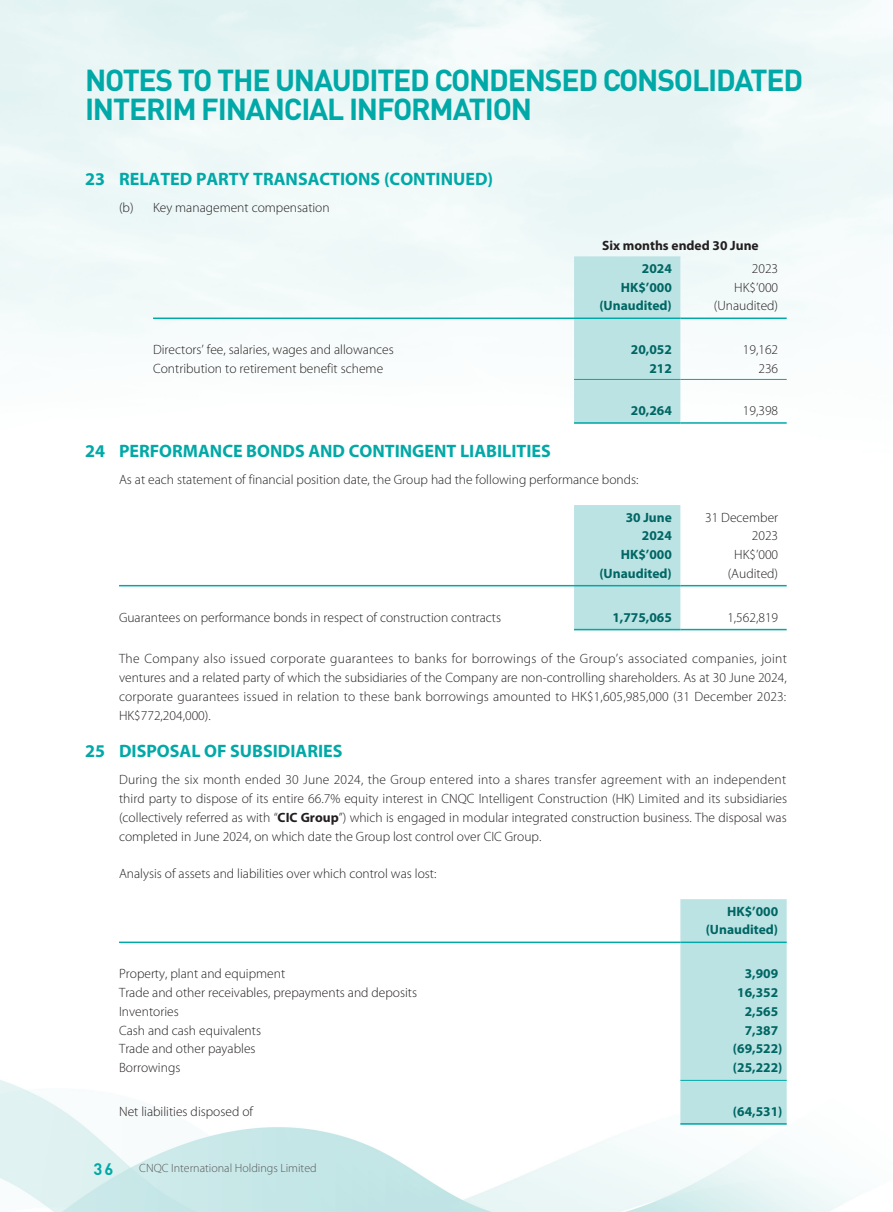
<style>
.page{position:relative;width:893px;height:1212px;background:#fff}
.page>*{position:absolute;margin:0;border:0;box-sizing:border-box;transform-origin:0 0}
.t1{font:700 30px "DIN Pro";letter-spacing:-.04em;color:#00a9a7}
._01_H1{font:700 18px "Myriad Pro";color:#00a9a7}
.t2{font:700 16.5px "DIN Pro";color:#00a9a7}
._00_txt{font:300 13.5px/18.8px "Myriad Pro";color:#231f20;text-align:justify}
._50_Table_txt{font:300 13.5px "Myriad Pro";color:#231f20}
._50_Table_txt-2{font:700 13.5px "Myriad Pro";color:#006663}
._50_Table_txt-3{font:700 13.5px "Myriad Pro";color:#231f20}
.t3{font:300 12px "Myriad Pro";color:#57585a}
.s1{font-weight:700}
</style>
<div class="page">
<img style="left:0;top:0;width:893px;height:1212px">
<div style="left:574px;top:256px;width:106px;height:166px;background:#bce3e4"></div>
<hr style="left:153px;top:317px;width:421px;height:2px;background:#00a9a7">
<hr style="left:574px;top:317px;width:106px;height:2px;background:#00a9a7">
<hr style="left:680px;top:317px;width:107px;height:2px;background:#00a9a7">
<hr style="left:574px;top:379px;width:106px;height:1px;background:#00a9a7">
<hr style="left:680px;top:379px;width:107px;height:1px;background:#00a9a7">
<hr style="left:574px;top:422px;width:106px;height:2px;background:#00a9a7">
<hr style="left:680px;top:422px;width:107px;height:2px;background:#00a9a7">
<div style="left:574px;top:505px;width:106px;height:124px;background:#bce3e4"></div>
<hr style="left:119px;top:585px;width:455px;height:1px;background:#00a9a7">
<hr style="left:574px;top:585px;width:106px;height:1px;background:#00a9a7">
<hr style="left:680px;top:585px;width:107px;height:1px;background:#00a9a7">
<hr style="left:574px;top:629px;width:106px;height:1px;background:#00a9a7">
<hr style="left:680px;top:629px;width:107px;height:1px;background:#00a9a7">
<div style="left:680px;top:899px;width:107px;height:224px;background:#bce3e4"></div>
<hr style="left:119px;top:941px;width:561px;height:2px;background:#00a9a7">
<hr style="left:680px;top:941px;width:107px;height:2px;background:#00a9a7">
<hr style="left:680px;top:1080px;width:107px;height:1px;background:#00a9a7">
<hr style="left:680px;top:1123px;width:107px;height:1px;background:#00a9a7">
<p class="t1" style="left:85px;top:60px;width:720px">NOTES TO THE UNAUDITED CONDENSED CONSOLIDATED</p>
<p class="t1" style="left:85px;top:89px;width:449px">INTERIM FINANCIAL INFORMATION</p>
<p class="_01_H1" style="left:85px;top:167px;width:410px">23 RELATED PARTY TRANSACTIONS (CONTINUED)</p>
<p class="_00_txt" style="left:119px;top:198px;width:212px">(b) Key management compensation</p>
<p class="_50_Table_txt-3" style="left:602px;top:237px;width:158px">Six months ended 30 June</p>
<p class="_50_Table_txt-2" style="left:642px;top:260px;width:31px">2024</p>
<p class="_50_Table_txt" style="left:752px;top:260px;width:28px">2023</p>
<p class="_50_Table_txt-2" style="left:621px;top:278px;width:53px">HK$’000</p>
<p class="_50_Table_txt" style="left:734px;top:279px;width:45px">HK$’000</p>
<p class="_50_Table_txt-2" style="left:599px;top:297px;width:74px">(Unaudited)</p>
<p class="_50_Table_txt" style="left:714px;top:298px;width:66px">(Unaudited)</p>
<p class="_50_Table_txt" style="left:153px;top:342px;width:242px">Directors’ fee, salaries, wages and allowances</p>
<p class="_50_Table_txt-2" style="left:631px;top:341px;width:42px">20,052</p>
<p class="_50_Table_txt" style="left:743px;top:342px;width:37px">19,162</p>
<p class="_50_Table_txt" style="left:153px;top:360px;width:232px">Contribution to retirement benefit scheme</p>
<p class="_50_Table_txt-2" style="left:649px;top:360px;width:24px">212</p>
<p class="_50_Table_txt" style="left:758px;top:360px;width:21px">236</p>
<p class="_50_Table_txt-2" style="left:631px;top:402px;width:42px">20,264</p>
<p class="_50_Table_txt" style="left:743px;top:402px;width:37px">19,398</p>
<p class="_01_H1" style="left:85px;top:439px;width:467px">24 PERFORMANCE BONDS AND CONTINGENT LIABILITIES</p>
<p class="_00_txt" style="left:119px;top:470px;width:521px">As at each statement of financial position date, the Group had the following performance bonds:</p>
<p class="_50_Table_txt-2" style="left:626px;top:508px;width:48px">30 June</p>
<p class="_50_Table_txt-2" style="left:642px;top:527px;width:31px">2024</p>
<p class="_50_Table_txt" style="left:705px;top:509px;width:75px">31 December</p>
<p class="_50_Table_txt" style="left:752px;top:528px;width:28px">2023</p>
<p class="_50_Table_txt-2" style="left:621px;top:546px;width:53px">HK$’000</p>
<p class="_50_Table_txt" style="left:734px;top:546px;width:45px">HK$’000</p>
<p class="_50_Table_txt-2" style="left:599px;top:564px;width:74px">(Unaudited)</p>
<p class="_50_Table_txt" style="left:728px;top:565px;width:52px">(Audited)</p>
<p class="_50_Table_txt" style="left:119px;top:609px;width:384px">Guarantees on performance bonds in respect of construction contracts</p>
<p class="_50_Table_txt-2" style="left:612px;top:608px;width:61px">1,775,065</p>
<p class="_50_Table_txt" style="left:727px;top:609px;width:52px">1,562,819</p>
<p class="_00_txt" style="left:119px;top:649px;width:669px">The Company also issued corporate guarantees to banks for borrowings of the Group’s associated companies, joint ventures and a related party of which the subsidiaries of the Company are non-controlling shareholders. As at 30 June 2024, corporate guarantees issued in relation to these bank borrowings amounted to HK$1,605,985,000 (31 December 2023:<br>HK$772,204,000).</p>
<p class="_01_H1" style="left:85px;top:739px;width:259px">25 DISPOSAL OF SUBSIDIARIES</p>
<p class="_00_txt" style="left:119px;top:770px;width:670px">During the six month ended 30 June 2024, the Group entered into a shares transfer agreement with an independent third party to dispose of its entire 66.7% equity interest in CNQC Intelligent Construction (HK) Limited and its subsidiaries (collectively referred as with “<span class="s1">CIC Group</span>”) which is engaged in modular integrated construction business. The disposal was completed in June 2024, on which date the Group lost control over CIC Group.</p>
<p class="_00_txt" style="left:119px;top:864px;width:319px">Analysis of assets and liabilities over which control was lost:</p>
<p class="_50_Table_txt-2" style="left:727px;top:902px;width:53px">HK$’000</p>
<p class="_50_Table_txt-2" style="left:706px;top:921px;width:74px">(Unaudited)</p>
<p class="_50_Table_txt" style="left:119px;top:966px;width:168px">Property, plant and equipment</p>
<p class="_50_Table_txt-2" style="left:745px;top:965px;width:35px">3,909</p>
<p class="_50_Table_txt" style="left:119px;top:984px;width:300px">Trade and other receivables, prepayments and deposits</p>
<p class="_50_Table_txt-2" style="left:737px;top:984px;width:42px">16,352</p>
<p class="_50_Table_txt" style="left:119px;top:1003px;width:61px">Inventories</p>
<p class="_50_Table_txt-2" style="left:745px;top:1002px;width:35px">2,565</p>
<p class="_50_Table_txt" style="left:119px;top:1022px;width:144px">Cash and cash equivalents</p>
<p class="_50_Table_txt-2" style="left:745px;top:1021px;width:35px">7,387</p>
<p class="_50_Table_txt" style="left:119px;top:1041px;width:138px">Trade and other payables</p>
<p class="_50_Table_txt-2" style="left:733px;top:1040px;width:51px">(69,522)</p>
<p class="_50_Table_txt" style="left:119px;top:1059px;width:63px">Borrowings</p>
<p class="_50_Table_txt-2" style="left:733px;top:1059px;width:51px">(25,222)</p>
<p class="_50_Table_txt" style="left:119px;top:1103px;width:136px">Net liabilities disposed of</p>
<p class="_50_Table_txt-2" style="left:733px;top:1103px;width:51px">(64,531)</p>
<p class="t2" style="left:93px;top:1157px;width:21px">36</p>
<p class="t3" style="left:139px;top:1161px;width:179px">CNQC International Holdings Limited</p>
</div>
